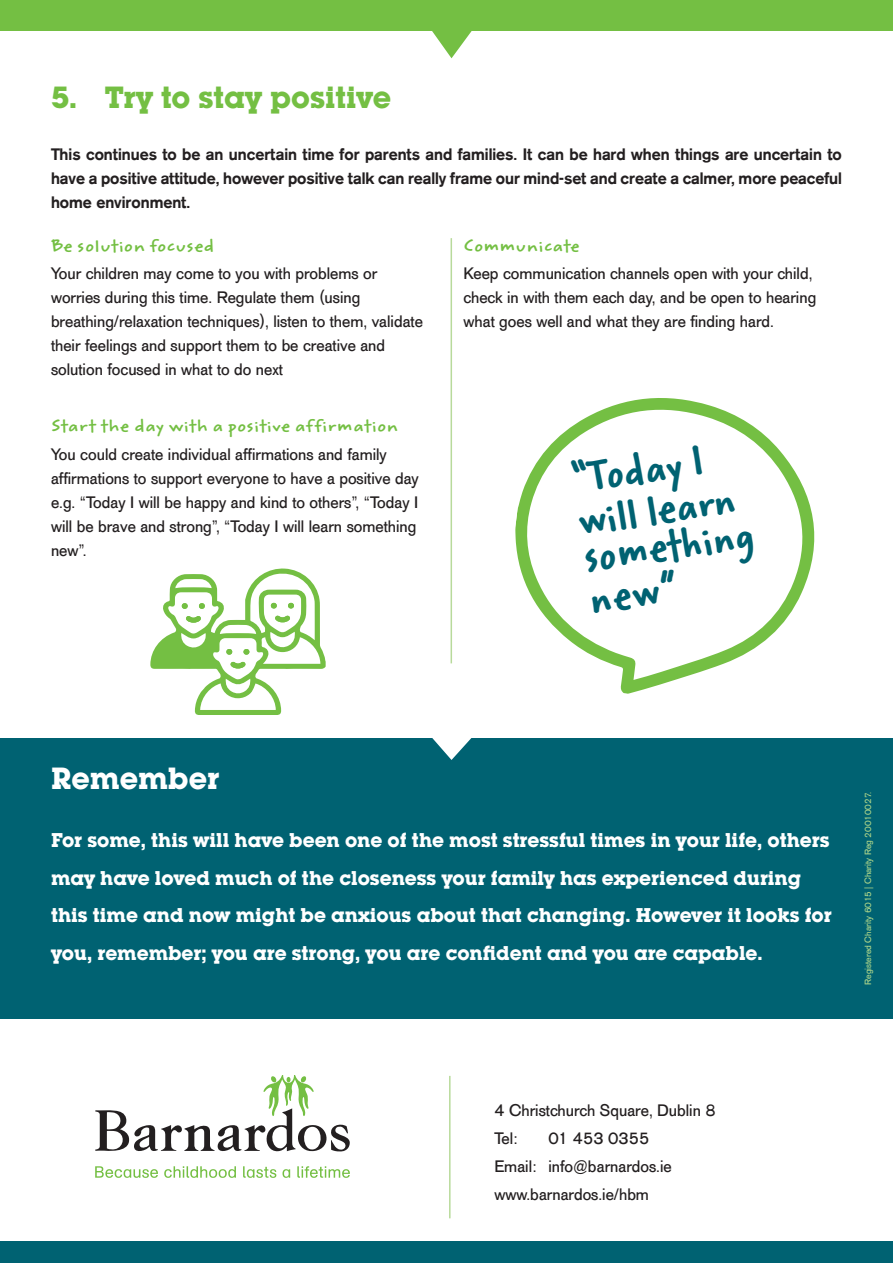
<style>
.page{position:relative;width:893px;height:1263px;background:#fff}
.page>*{position:absolute;margin:0;border:0;box-sizing:border-box;transform-origin:0 0}
.t1{font:700 condensed 42px/37.5px "Weber Hand ITC Std";color:#006272}
.t2{font:700 30px "Lubalin Graph Std";color:#74bf43}
.t3{font:700 30px "Lubalin Graph Std";color:#fff}
.t4{font:700 19.5px/37.5px "Lubalin Graph Std";color:#fff}
.t5{font:16.5px/24px "AG Old Face";color:#231f20}
.t6{font:500 16.5px/24px "AG Old Face";color:#231f20;text-align:justify}
.t7{font:700 16.5px "Weber Hand ITC Std";color:#74bf43}
.t8{font:9px "AG Old Face";color:#abd489}
</style>
<div class="page">
<div style="left:0;top:738px;width:893px;height:280px;background:#006272"></div>
<hr style="left:451px;top:238px;width:1px;height:425px;background:#b8da9b">
<svg style="left:95px;top:1166px;width:63px;height:12px"></svg>
<svg style="left:164px;top:1166px;width:72px;height:12px"></svg>
<svg style="left:243px;top:1166px;width:33px;height:12px"></svg>
<svg style="left:282px;top:1169px;width:8px;height:9px"></svg>
<svg style="left:297px;top:1166px;width:53px;height:12px"></svg>
<svg style="left:95px;top:1076px;width:255px;height:76px"></svg>
<svg style="left:150px;top:568px;width:176px;height:147px"></svg>
<div style="left:0;top:0;width:893px;height:31px;background:#74bf43"></div>
<svg style="left:432px;top:31px;width:40px;height:27px"></svg>
<div style="left:0;top:1242px;width:893px;height:21px;background:#006272"></div>
<hr style="left:449px;top:1076px;width:2px;height:142px;background:#b8da9b">
<svg style="left:432px;top:738px;width:40px;height:22px"></svg>
<svg style="left:515px;top:398px;width:300px;height:296px"></svg>
<p class="t2" style="left:51px;top:77px;width:342px">5. Try to stay positive</p>
<p class="t6" style="left:51px;top:142px;width:792px">This continues to be an uncertain time for parents and families. It can be hard when things are uncertain to have a positive attitude, however positive talk can really frame our mind-set and create a calmer, more peaceful home environment.</p>
<p class="t7" style="left:51px;top:234px;width:165px">Be solution focused</p>
<p class="t5" style="left:51px;top:261px;width:373px">Your children may come to you with problems or worries during this time. Regulate them (using breathing/relaxation techniques), listen to them, validate their feelings and support them to be creative and solution focused in what to do next</p>
<p class="t7" style="left:51px;top:415px;width:349px">Start the day with a positive affirmation</p>
<p class="t5" style="left:51px;top:442px;width:369px">You could create individual affirmations and family affirmations to support everyone to have a positive day e.g. “Today I will be happy and kind to others”, “Today I will be brave and strong”, “Today I will learn something new”.</p>
<p class="t7" style="left:463px;top:234px;width:118px">Communicate</p>
<p class="t5" style="left:463px;top:261px;width:354px">Keep communication channels open with your child, check in with them each day, and be open to hearing what goes well and what they are finding hard.</p>
<p class="t1" style="left:571px;top:461px;width:133px;rotate:-8deg">“Today I</p>
<p class="t1" style="left:577px;top:503px;width:173px;rotate:-8deg">will learn something</p>
<p class="t1" style="left:588px;top:581px;width:88px;rotate:-8deg">new”</p>
<p class="t3" style="left:51px;top:759px;width:170px">Remember</p>
<p class="t4" style="left:51px;top:821px;width:782px">For some, this will have been one of the most stressful times in your life, others may have loved much of the closeness your family has experienced during this time and now might be anxious about that changing. However it looks for you, remember; you are strong, you are confident and you are capable.</p>
<p class="t8" style="left:863px;top:985px;width:194px;rotate:-90deg">Registered Charity 6015 | Charity Reg 20010027.</p>
<p class="t5" style="left:494px;top:1098px;width:223px">4 Christchurch Square, Dublin 8</p>
<p class="t5" style="left:494px;top:1126px;width:25px">Tel:</p>
<p class="t5" style="left:548px;top:1126px;width:103px">01 453 0355</p>
<p class="t5" style="left:494px;top:1155px;width:179px">Email: info@barnardos.ie</p>
<p class="t5" style="left:494px;top:1183px;width:156px">www.barnardos.ie/hbm</p>
</div>
